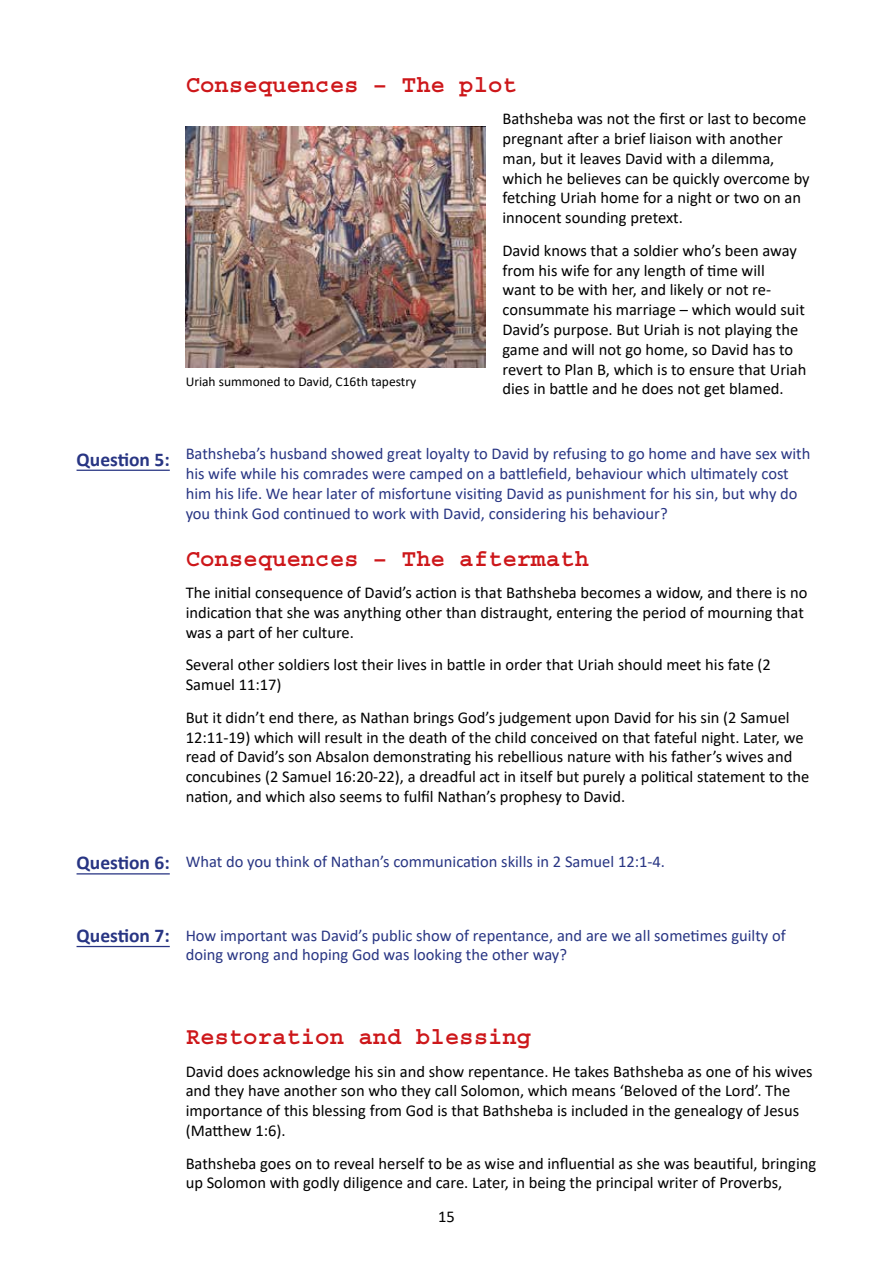
<style>
.page{position:relative;width:893px;height:1263px;background:#fff}
.page>*{position:absolute;margin:0;border:0;box-sizing:border-box;transform-origin:0 0}
.t1{font:700 24px "Courier Std";color:#cd171a}
.t2{font:700 19.5px "Calibri";color:#283583}
.t3{font:16.5px/19.8px "Calibri";color:#000}
.t4{font:16.5px/19.8px "Calibri";color:#283583}
.t5{font:13.5px "Calibri";color:#000}
</style>
<div class="page">
<hr style="left:77px;top:470px;width:93px;height:1px;background:#283583">
<hr style="left:77px;top:873px;width:93px;height:1px;background:#283583">
<hr style="left:77px;top:946px;width:93px;height:1px;background:#283583">
<img style="left:186px;top:126px;width:299px;height:241px">
<h1 class="t1" style="left:186px;top:71px;width:333px">Consequences – The plot</h1>
<p class="t3" style="left:502px;top:108px;width:309px">Bathsheba was not the first or last to become pregnant after a brief liaison with another man, but it leaves David with a dilemma, which he believes can be quickly overcome by fetching Uriah home for a night or two on an innocent sounding pretext.</p>
<p class="t3" style="left:502px;top:240px;width:305px">David knows that a soldier who’s been away from his wife for any length of time will<br>want to be with her, and likely or not re&shy;consummate his marriage – which would suit David’s purpose. But Uriah is not playing the game and will not go home, so David has to revert to Plan B, which is to ensure that Uriah dies in battle and he does not get blamed.</p>
<p class="t5" style="left:186px;top:372px;width:232px">Uriah summoned to David, C16th tapestry</p>
<p class="t2" style="left:77px;top:445px;width:95px">Question 5:</p>
<p class="t4" style="left:186px;top:444px;width:626px">Bathsheba’s husband showed great loyalty to David by refusing to go home and have sex with his wife while his comrades were camped on a battlefield, behaviour which ultimately cost him his life. We hear later of misfortune visiting David as punishment for his sin, but why do you think God continued to work with David, considering his behaviour?</p>
<h1 class="t1" style="left:186px;top:545px;width:405px">Consequences – The aftermath</h1>
<p class="t3" style="left:186px;top:582px;width:623px">The initial consequence of David’s action is that Bathsheba becomes a widow, and there is no indication that she was anything other than distraught, entering the period of mourning that was a part of her culture.</p>
<p class="t3" style="left:186px;top:654px;width:587px">Several other soldiers lost their lives in battle in order that Uriah should meet his fate (2<br>Samuel 11:17)</p>
<p class="t3" style="left:186px;top:707px;width:625px">But it didn’t end there, as Nathan brings God’s judgement upon David for his sin (2 Samuel 12:11-19) which will result in the death of the child conceived on that fateful night. Later, we read of David’s son Absalon demonstrating his rebellious nature with his father’s wives and concubines (2 Samuel 16:20-22), a dreadful act in itself but purely a political statement to the nation, and which also seems to fulfil Nathan’s prophesy to David.</p>
<p class="t2" style="left:77px;top:849px;width:95px">Question 6:</p>
<p class="t4" style="left:186px;top:851px;width:481px">What do you think of Nathan’s communication skills in 2 Samuel 12:1-4.</p>
<p class="t2" style="left:77px;top:922px;width:95px">Question 7:</p>
<p class="t4" style="left:186px;top:925px;width:602px">How important was David’s public show of repentance, and are we all sometimes guilty of doing wrong and hoping God was looking the other way?</p>
<h1 class="t1" style="left:186px;top:1023px;width:347px">Restoration and blessing</h1>
<p class="t3" style="left:186px;top:1061px;width:628px">David does acknowledge his sin and show repentance. He takes Bathsheba as one of his wives and they have another son who they call Solomon, which means ‘Beloved of the Lord’. The importance of this blessing from God is that Bathsheba is included in the genealogy of Jesus (Matthew 1:6).</p>
<p class="t3" style="left:186px;top:1153px;width:632px">Bathsheba goes on to reveal herself to be as wise and influential as she was beautiful, bringing up Solomon with godly diligence and care. Later, in being the principal writer of Proverbs,</p>
<p class="t3" style="left:438px;top:1206px;width:18px">15</p>
</div>
